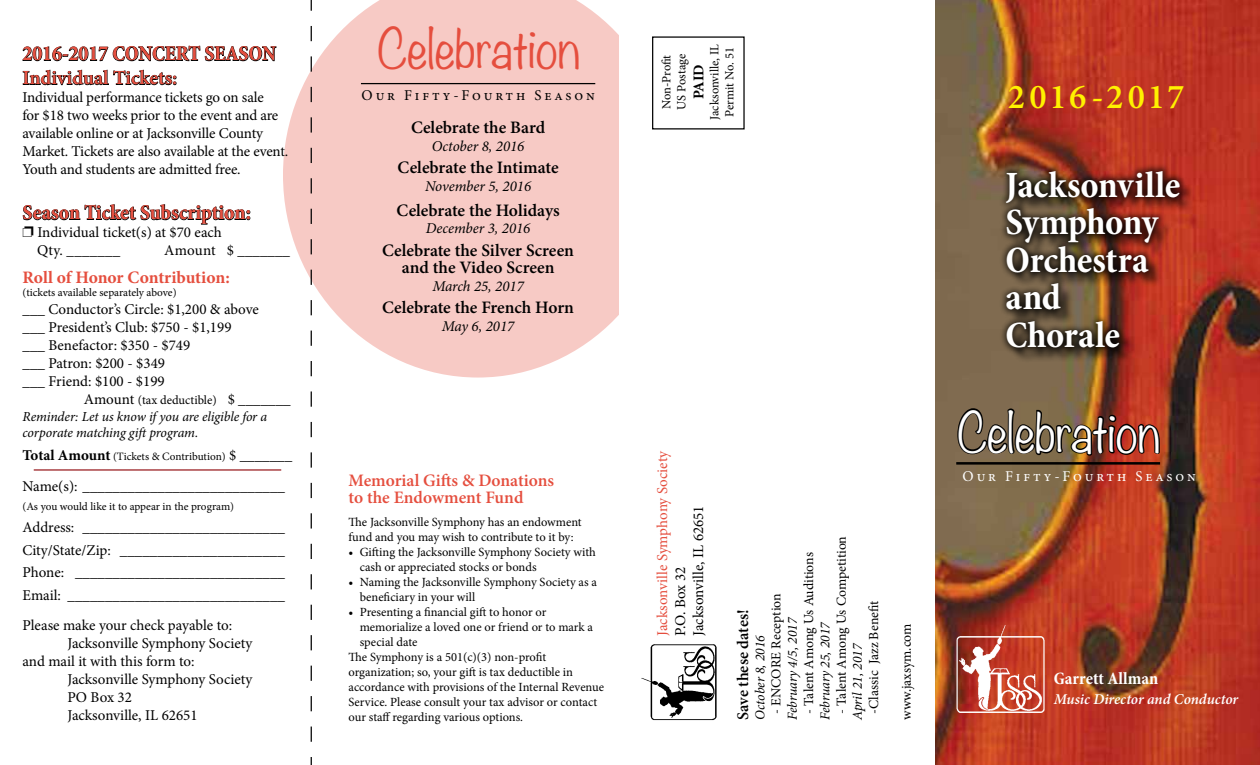
<style>
.page{position:relative;width:1260px;height:765px;background:#fff}
.page>*{position:absolute;margin:0;border:0;box-sizing:border-box;transform-origin:0 0}
.t1{font:300 48.75px "Noteworthy";letter-spacing:-.005em;color:#e54e3e}
.t2{font:300 48.75px "Noteworthy";letter-spacing:-.005em;color:#fff}
.t3{font:700 condensed 37.5px/37.5px "Minion Pro";letter-spacing:-.01em;color:#fff}
.t4{font:600 35px "Minion Pro";letter-spacing:.075em;color:#fff200}
.t5{font:700 condensed 21.25px "Minion Pro";color:#e54e3e}
.t6{font:600 20px "Minion Pro";color:#e54e3e}
.t7{font:600 17.5px/17.5px "Minion Pro";letter-spacing:-.005em;color:#000;text-align:center}
.t8{font:600 17.5px/17.5px "Minion Pro";color:#e54e3e}
.t9{font:700 17.5px "Minion Pro";letter-spacing:-.005em;color:#e54e3e}
.t10{font:700 condensed 17.5px "Minion Pro";color:#fff}
.t11{font:600 16.25px "Minion Pro";color:#000}
.t12{font:15px/18px "Minion Pro";color:#000}
.t13{font:italic 15px "Minion Pro";color:#000}
.t14{font:15px "Minion Pro";letter-spacing:-.005em;color:#e54e3e}
.t15{font:italic 600 15px "Minion Pro";letter-spacing:-.005em;color:#fff}
.t16{font:15px "Minion Pro";letter-spacing:.19em;color:#000}
.t17{font:15px "Minion Pro";letter-spacing:.19em;color:#fff}
.t18{font:700 15px "Minion Pro";color:#000}
.t19{font:italic 13.75px/16.5px "Minion Pro";letter-spacing:-.005em;color:#000}
.t20{font:13.75px "Minion Pro";letter-spacing:-.005em;color:#000}
.t21{font:12.5px/15px "Minion Pro";color:#000}
.t22{font:11.25px "Minion Pro";letter-spacing:-.005em;color:#000}
.s1{font-size:15px}
.s2{font-weight:700;font-size:15px}
</style>
<div class="page">
<svg style="left:283px;top:0;width:336px;height:378px;background:#f7d0cc"></svg>
<img style="left:935px;top:0;width:325px;height:765px">
<svg style="left:22px;top:46px;width:255px;height:15px"></svg>
<svg style="left:23px;top:69px;width:153px;height:17px"></svg>
<div style="left:1009px;top:173px;width:186px;height:190px;background:#000;opacity:.75"></div>
<div style="left:999px;top:163px;width:188px;height:193px;background:#000;opacity:.75"></div>
<svg style="left:311px;top:0;width:1px;height:765px"></svg>
<hr style="left:361px;top:83px;width:234px;height:1px;background:#000">
<hr style="left:34px;top:469px;width:247px;height:2px;background:#981b1f">
<img style="left:952px;top:622px;width:98px;height:94px">
<img style="left:641px;top:644px;width:76px;height:77px">
<svg style="left:956px;top:386px;width:205px;height:84px;background:#724730"></svg>
<hr style="left:956px;top:462px;width:204px;height:3px;background:#000">
<svg style="left:23px;top:204px;width:227px;height:21px"></svg>
<h3 class="t5" style="left:22px;top:39px;width:255px">2016-2017 CONCERT SEASON</h3>
<h3 class="t6" style="left:22px;top:64px;width:156px">Individual Tickets:</h3>
<p class="t12" style="left:22px;top:89px;width:267px">Individual performance tickets go on sale<br>for $18 two weeks prior to the event and are available online or at Jacksonville County Market. Tickets are also available at the event.<br>Youth and students are admitted free.</p>
<h3 class="t5" style="left:22px;top:198px;width:230px">Season Ticket Subscription:</h3>
<p class="t12" style="left:37px;top:224px;width:186px">Individual ticket(s) at $70 each<br>Qty. _______</p>
<p class="t12" style="left:164px;top:242px;width:127px">Amount $ _______</p>
<p class="t9" style="left:22px;top:265px;width:209px">Roll of Honor Contribution:</p>
<p class="t22" style="left:22px;top:285px;width:156px">(tickets available separately above)</p>
<p class="t12" style="left:22px;top:301px;width:238px">___ Conductor’s Circle: $1,200 &amp; above ___ President’s Club: $750 - $1,199<br>___ Benefactor: $350 - $749<br>___ Patron: $200 - $349<br>___ Friend: $100 - $199</p>
<p class="t21" style="left:84px;top:393px;width:208px"><span class="s1">Amount</span> (tax deductible) <span class="s1">$ _______</span></p>
<p class="t19" style="left:22px;top:408px;width:246px">Reminder: Let us know if you are eligible for a corporate matching gift program.</p>
<p class="t22" style="left:22px;top:449px;width:271px"><span class="s2">Total Amount</span> (Tickets &amp; Contribution) <span class="s1">$ _______</span></p>
<p class="t12" style="left:22px;top:477px;width:264px">Name(s): ___________________________</p>
<p class="t22" style="left:22px;top:499px;width:213px">(As you would like it to appear in the program)</p>
<p class="t12" style="left:22px;top:516px;width:264px;line-height:22.5px;text-align:justify">Address: ___________________________ City/State/Zip: ______________________ Phone: ____________________________ Email: _____________________________</p>
<p class="t12" style="left:22px;top:617px;width:211px">Please make your check payable to:</p>
<p class="t12" style="left:68px;top:635px;width:187px">Jacksonville Symphony Society</p>
<p class="t12" style="left:22px;top:653px;width:174px">and mail it with this form to:</p>
<p class="t12" style="left:68px;top:671px;width:187px">Jacksonville Symphony Society</p>
<p class="t12" style="left:68px;top:689px;width:66px">PO Box 32</p>
<p class="t12" style="left:68px;top:707px;width:132px">Jacksonville, IL 62651</p>
<h1 class="t1" style="left:377px;top:6px;width:204px">Celebration</h1>
<p class="t16" style="left:361px;top:85px;width:235px">Our Fifty-Fourth Season</p>
<p class="t7" style="left:411px;top:119px;width:136px">Celebrate the Bard</p>
<p class="t13" style="left:432px;top:136px;width:94px">October 8, 2016</p>
<p class="t7" style="left:398px;top:159px;width:162px">Celebrate the Intimate</p>
<p class="t13" style="left:425px;top:176px;width:108px">November 5, 2016</p>
<p class="t7" style="left:397px;top:201px;width:165px">Celebrate the Holidays</p>
<p class="t13" style="left:426px;top:218px;width:106px">December 3, 2016</p>
<p class="t7" style="left:382px;top:241px;width:193px">Celebrate the Silver Screen and the Video Screen</p>
<p class="t13" style="left:432px;top:276px;width:93px">March 25, 2017</p>
<p class="t7" style="left:382px;top:299px;width:193px">Celebrate the French Horn</p>
<p class="t13" style="left:442px;top:316px;width:74px">May 6, 2017</p>
<p class="t8" style="left:349px;top:471px;width:207px">Memorial Gifts &amp; Donations to the Endowment Fund</p>
<p class="t21" style="left:349px;top:514px;width:235px">The Jacksonville Symphony has an endowment fund and you may wish to contribute to it by:</p>
<p class="t21" style="left:360px;top:544px;width:238px;text-indent:-11px">• Gifting the Jacksonville Symphony Society with cash or appreciated stocks or bonds</p>
<p class="t21" style="left:360px;top:574px;width:239px;text-indent:-11px">• Naming the Jacksonville Symphony Society as a beneficiary in your will</p>
<p class="t21" style="left:349px;top:604px;width:199px">• Presenting a financial gift to honor or</p>
<p class="t21" style="left:360px;top:619px;width:235px">memorialize a loved one or friend or to mark a</p>
<p class="t21" style="left:360px;top:634px;width:59px">special date</p>
<p class="t21" style="left:349px;top:649px;width:199px">The Symphony is a 501(c)(3) non-profit</p>
<p class="t21" style="left:349px;top:664px;width:226px">organization; so, your gift is tax deductible in</p>
<p class="t21" style="left:349px;top:679px;width:257px">accordance with provisions of the Internal Revenue</p>
<p class="t21" style="left:349px;top:694px;width:250px">Service. Please consult your tax advisor or contact</p>
<p class="t21" style="left:349px;top:709px;width:176px">our staff regarding various options.</p>
<p class="t21" style="left:707px;top:120px;width:77px;rotate:-90deg">Jacksonville, IL<br>Permit No. 51</p>
<p class="t21" style="left:659px;top:110px;width:57px;rotate:-90deg">Non-Profit<br>US Postage</p>
<p class="t18" style="left:688px;top:99px;width:37px;rotate:-90deg">PAID</p>
<p class="t14" style="left:652px;top:636px;width:187px;rotate:-90deg">Jacksonville Symphony Society</p>
<p class="t12" style="left:671px;top:636px;width:132px;rotate:-90deg">P.O. Box 32<br>Jacksonville, IL 62651</p>
<p class="t20" style="left:832px;top:714px;width:179px;rotate:-90deg">- Talent Among Us Competition</p>
<p class="t20" style="left:800px;top:714px;width:163px;rotate:-90deg">- Talent Among Us Auditions</p>
<p class="t20" style="left:767px;top:714px;width:122px;rotate:-90deg">- ENCORE Reception</p>
<p class="t20" style="left:865px;top:714px;width:115px;rotate:-90deg">-Classic Jazz Benefit</p>
<p class="t11" style="left:732px;top:720px;width:112px;rotate:-90deg">Save these dates!</p>
<p class="t19" style="left:784px;top:720px;width:104px;rotate:-90deg">February 4/5, 2017</p>
<p class="t19" style="left:817px;top:720px;width:100px;rotate:-90deg">February 25, 2017</p>
<p class="t19" style="left:752px;top:720px;width:87px;rotate:-90deg">October 8, 2016</p>
<p class="t19" style="left:849px;top:720px;width:79px;rotate:-90deg">April 21, 2017</p>
<p class="t20" style="left:897px;top:720px;width:98px;rotate:-90deg">www.jaxsym.com</p>
<h3 class="t4" style="left:1008px;top:72px;width:178px">2016-2017</h3>
<h2 class="t3" style="left:1006px;top:166px;width:176px">Jacksonville<br>Symphony<br>Orchestra and<br>Chorale</h2>
<h1 class="t2" style="left:957px;top:390px;width:204px">Celebration</h1>
<p class="t17" style="left:962px;top:467px;width:235px">Our Fifty-Fourth Season</p>
<p class="t10" style="left:1054px;top:666px;width:106px">Garrett Allman</p>
<p class="t15" style="left:1054px;top:689px;width:186px">Music Director and Conductor</p>
</div>
